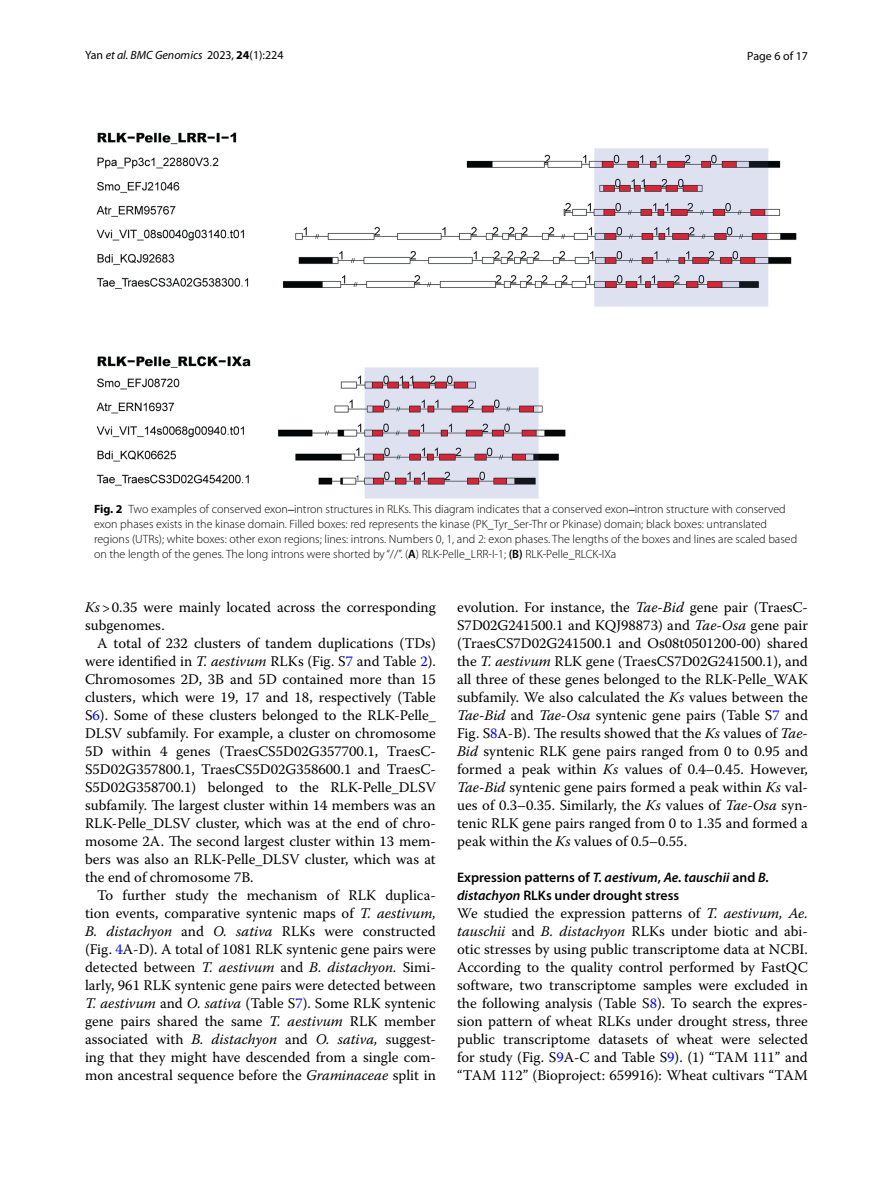
<style>
.page{position:relative;width:893px;height:1187px;background:#fff}
.page>*{position:absolute;margin:0;border:0;box-sizing:border-box;transform-origin:0 0}
.t1{font:14.7px/18px "Warnock Pro";color:#000;text-align:justify}
.t2{font:600 13.8px/18px "Myriad Pro";color:#000}
.t3{font:300 12px/15px "Myriad Pro";color:#000}
.t4{font:italic 12px "Myriad Pro";color:#000}
.t5{font:12px "Myriad Pro";color:#000}
.s1{font-style:normal}
.s2{font-weight:700;font-style:normal}
.s3{font-weight:700}
.s4{font-family:"STIX Math";font-weight:400}
.s5{font-weight:600}
.s6{font-style:italic}
.s7{color:#00f}
</style>
<div class="page">
<img style="left:96px;top:133px;width:701px;height:365px">
<p class="t4" style="left:85px;top:48px;width:200px"><span class="s1">Yan</span> et al. BMC Genomics <span class="s1">2023,</span> <span class="s2">24</span><span class="s1">(1):224</span></p>
<p class="t5" style="left:747px;top:48px;width:62px">Page 6 of 17</p>
<p class="t3" style="left:94px;top:502px;width:705px"><span class="s3">Fig. 2</span> Two examples of conserved exon<span class="s4">‒</span>intron structures in RLKs. This diagram indicates that a conserved exon<span class="s4">‒</span>intron structure with conserved exon phases exists in the kinase domain. Filled boxes: red represents the kinase (PK_Tyr_Ser-Thr or Pkinase) domain; black boxes: untranslated regions (UTRs); white boxes: other exon regions; lines: introns. Numbers 0, 1, and 2: exon phases. The lengths of the boxes and lines are scaled based on the length of the genes. The long introns were shorted by “//”. (<span class="s5">A</span>) RLK-Pelle_LRR-I-1; <span class="s5">(B)</span> RLK-Pelle_RLCK-IXa</p>
<p class="t1" style="left:85px;top:597px;width:352px"><span class="s6">Ks</span>&gt;0.35 were mainly located across the corresponding subgenomes.</p>
<p class="t1" style="left:85px;top:633px;width:352px;text-indent:12px">A total of 232 clusters of tandem duplications (TDs) were identified in <span class="s6">T. aestivum</span> RLKs (Fig. S<span class="s7">7</span> and Table <span class="s7">2</span>).<br>Chromosomes 2D, 3B and 5D contained more than 15 clusters, which were 19, 17 and 18, respectively (Table S<span class="s7">6</span>). Some of these clusters belonged to the RLK-Pelle_ DLSV subfamily. For example, a cluster on chromosome 5D within 4 genes (TraesCS5D02G357700.1, TraesC-S5D02G357800.1, TraesCS5D02G358600.1 and TraesC-S5D02G358700.1) belonged to the RLK-Pelle_DLSV subfamily. The largest cluster within 14 members was an RLK-Pelle_DLSV cluster, which was at the end of chro&shy;mosome 2A. The second largest cluster within 13 mem&shy;bers was also an RLK-Pelle_DLSV cluster, which was at the end of chromosome 7B.</p>
<p class="t1" style="left:85px;top:885px;width:352px;text-indent:12px">To further study the mechanism of RLK duplica&shy;tion events, comparative syntenic maps of <span class="s6">T. aestivum, B. distachyon</span> and <span class="s6">O. sativa</span> RLKs were constructed (Fig. <span class="s7">4</span>A-D). A total of 1081 RLK syntenic gene pairs were detected between <span class="s6">T. aestivum</span> and <span class="s6">B. distachyon.</span> Simi&shy;larly, 961 RLK syntenic gene pairs were detected between <span class="s6">T. aestivum</span> and <span class="s6">O. sativa</span> (Table S<span class="s7">7</span>). Some RLK syntenic gene pairs shared the same <span class="s6">T. aestivum</span> RLK member associated with <span class="s6">B. distachyon</span> and <span class="s6">O. sativa,</span> suggest&shy;ing that they might have descended from a single com&shy;mon ancestral sequence before the <span class="s6">Graminaceae</span> split in</p>
<p class="t1" style="left:457px;top:597px;width:352px">evolution. For instance, the <span class="s6">Tae</span>-<span class="s6">Bid</span> gene pair (TraesC-S7D02G241500.1 and KQJ98873) and <span class="s6">Tae</span>-<span class="s6">Osa</span> gene pair (TraesCS7D02G241500.1 and Os08t0501200-00) shared the <span class="s6">T. aestivum</span> RLK gene (TraesCS7D02G241500.1), and all three of these genes belonged to the RLK-Pelle_WAK subfamily. We also calculated the <span class="s6">Ks</span> values between the <span class="s6">Tae</span>-<span class="s6">Bid</span> and <span class="s6">Tae</span>-<span class="s6">Osa</span> syntenic gene pairs (Table S<span class="s7">7</span> and Fig. S<span class="s7">8</span>A-B). The results showed that the <span class="s6">Ks</span> values of <span class="s6">Tae</span>-<span class="s6">Bid</span> syntenic RLK gene pairs ranged from 0 to 0.95 and formed a peak within <span class="s6">Ks</span> values of 0.4–0.45. However, <span class="s6">Tae</span>-<span class="s6">Bid</span> syntenic gene pairs formed a peak within <span class="s6">Ks</span> val&shy;ues of 0.3–0.35. Similarly, the <span class="s6">Ks</span> values of <span class="s6">Tae</span>-<span class="s6">Osa</span> syn&shy;tenic RLK gene pairs ranged from 0 to 1.35 and formed a peak within the <span class="s6">Ks</span> values of 0.5–0.55.</p>
<p class="t2" style="left:457px;top:867px;width:313px">Expression patterns of <span class="s6">T. aestivum</span>, <span class="s6">Ae. tauschii</span> and <span class="s6">B. distachyon</span> RLKs under drought stress</p>
<p class="t1" style="left:457px;top:903px;width:352px">We studied the expression patterns of <span class="s6">T. aestivum, Ae. tauschii</span> and <span class="s6">B. distachyon</span> RLKs under biotic and abi&shy;otic stresses by using public transcriptome data at NCBI.<br>According to the quality control performed by FastQC software, two transcriptome samples were excluded in the following analysis (Table S<span class="s7">8</span>). To search the expres&shy;sion pattern of wheat RLKs under drought stress, three public transcriptome datasets of wheat were selected for study (Fig. S<span class="s7">9</span>A-C and Table S<span class="s7">9</span>). (1) “TAM 111” and “TAM 112” (Bioproject: 659916): Wheat cultivars “TAM</p>
</div>
